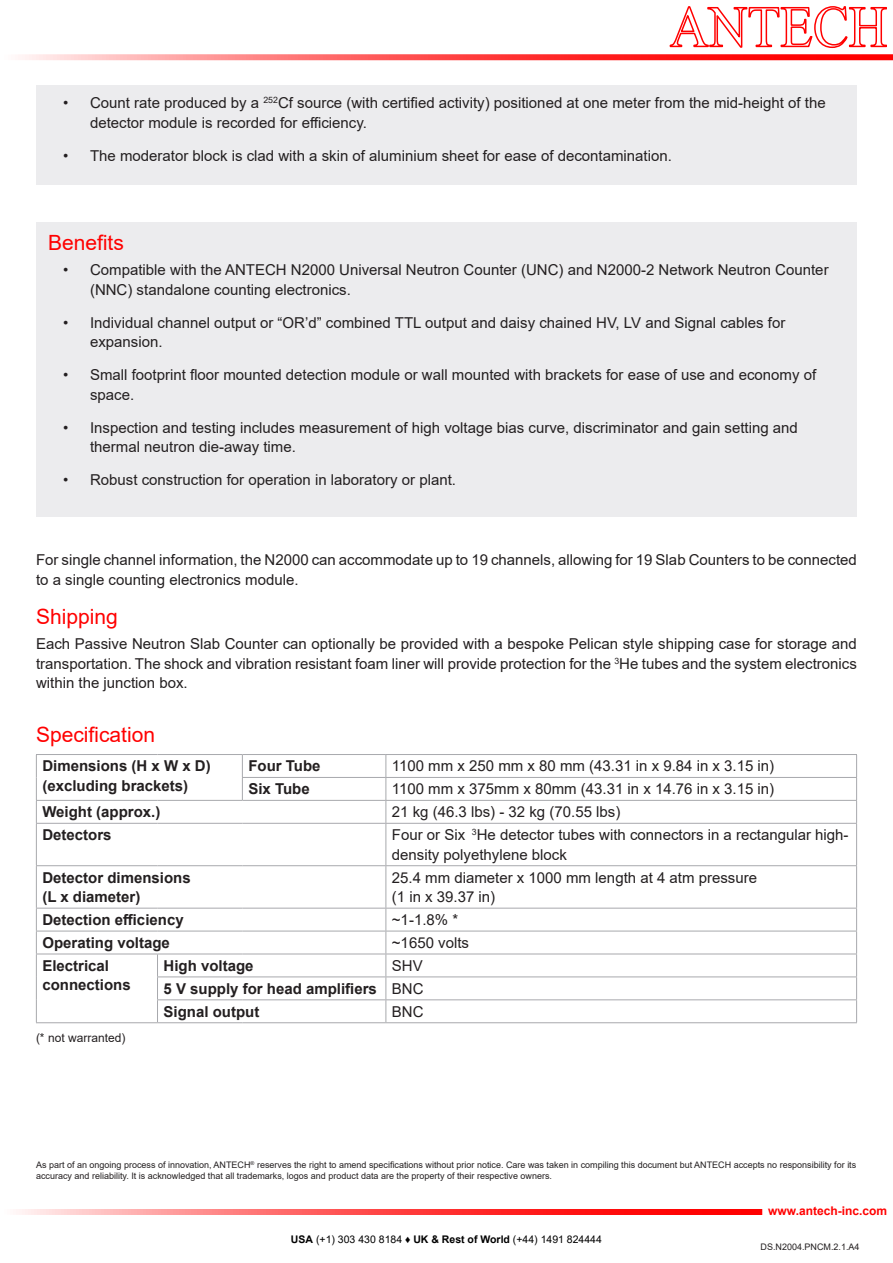
<style>
.page{position:relative;width:893px;height:1263px;background:#fff}
.page>*{position:absolute;margin:0;border:0;box-sizing:border-box;transform-origin:0 0}
.t1{font:21px "Arial";color:#f00}
.t2{font:15px/19.5px "Arial";color:#231f20}
.t3{font:700 15px/19.5px "Arial";color:#231f20}
.t4{font:700 12px "Arial";color:#f00}
.t5{font:12px "Arial";color:#231f20}
.t6{font:10.5px "Arial";color:#000}
.t7{font:9px/10.8px "Arial";color:#231f20}
.s1{font-weight:700}
</style>
<div class="page">
<svg style="left:19px;top:1209px;width:743px;height:6px;background:#ff5454"></svg>
<svg style="left:22px;top:54px;width:871px;height:6px;background:#ff5a5a"></svg>
<svg style="left:669px;top:6px;width:218px;height:42px"></svg>
<div style="left:36px;top:222px;width:821px;height:295px;background:#ececee"></div>
<hr style="left:36px;top:754px;width:122px;height:1px;background:#a8a9ad">
<hr style="left:158px;top:754px;width:84px;height:1px;background:#a8a9ad">
<hr style="left:242px;top:754px;width:144px;height:1px;background:#a8a9ad">
<hr style="left:386px;top:754px;width:471px;height:1px;background:#a8a9ad">
<hr style="left:242px;top:777px;width:144px;height:1px;background:#a8a9ad">
<svg style="left:242px;top:755px;width:1px;height:45px"></svg>
<hr style="left:386px;top:777px;width:471px;height:1px;background:#a8a9ad">
<hr style="left:36px;top:800px;width:122px;height:1px;background:#a8a9ad">
<svg style="left:36px;top:755px;width:1px;height:68px"></svg>
<hr style="left:158px;top:800px;width:84px;height:1px;background:#a8a9ad">
<hr style="left:242px;top:800px;width:144px;height:1px;background:#a8a9ad">
<hr style="left:386px;top:800px;width:471px;height:1px;background:#a8a9ad">
<svg style="left:385px;top:755px;width:1px;height:68px"></svg>
<svg style="left:856px;top:755px;width:1px;height:68px"></svg>
<hr style="left:36px;top:823px;width:122px;height:1px;background:#a8a9ad">
<hr style="left:36px;top:824px;width:1px;height:41px;background:#a8a9ad">
<hr style="left:158px;top:823px;width:84px;height:1px;background:#a8a9ad">
<hr style="left:242px;top:823px;width:144px;height:1px;background:#a8a9ad">
<hr style="left:386px;top:823px;width:471px;height:1px;background:#a8a9ad">
<hr style="left:385px;top:824px;width:1px;height:41px;background:#a8a9ad">
<hr style="left:856px;top:824px;width:1px;height:41px;background:#a8a9ad">
<hr style="left:36px;top:865px;width:122px;height:1px;background:#a8a9ad">
<hr style="left:36px;top:866px;width:1px;height:42px;background:#a8a9ad">
<hr style="left:158px;top:865px;width:84px;height:1px;background:#a8a9ad">
<hr style="left:242px;top:865px;width:144px;height:1px;background:#a8a9ad">
<hr style="left:386px;top:865px;width:471px;height:1px;background:#a8a9ad">
<hr style="left:385px;top:866px;width:1px;height:42px;background:#a8a9ad">
<hr style="left:856px;top:866px;width:1px;height:42px;background:#a8a9ad">
<hr style="left:36px;top:908px;width:122px;height:1px;background:#a8a9ad">
<hr style="left:158px;top:908px;width:84px;height:1px;background:#a8a9ad">
<hr style="left:242px;top:908px;width:144px;height:1px;background:#a8a9ad">
<hr style="left:386px;top:908px;width:471px;height:1px;background:#a8a9ad">
<hr style="left:36px;top:931px;width:122px;height:1px;background:#a8a9ad">
<hr style="left:158px;top:931px;width:84px;height:1px;background:#a8a9ad">
<hr style="left:242px;top:931px;width:144px;height:1px;background:#a8a9ad">
<hr style="left:386px;top:931px;width:471px;height:1px;background:#a8a9ad">
<hr style="left:36px;top:954px;width:122px;height:1px;background:#a8a9ad">
<hr style="left:158px;top:954px;width:84px;height:1px;background:#a8a9ad">
<hr style="left:242px;top:954px;width:144px;height:1px;background:#a8a9ad">
<hr style="left:157px;top:976px;width:85px;height:1px;background:#a8a9ad">
<hr style="left:242px;top:976px;width:144px;height:1px;background:#a8a9ad">
<svg style="left:36px;top:908px;width:1px;height:114px"></svg>
<hr style="left:157px;top:999px;width:85px;height:1px;background:#a8a9ad">
<hr style="left:242px;top:999px;width:144px;height:1px;background:#a8a9ad">
<hr style="left:36px;top:1022px;width:122px;height:1px;background:#a8a9ad">
<hr style="left:158px;top:1022px;width:84px;height:1px;background:#a8a9ad">
<hr style="left:242px;top:1022px;width:144px;height:1px;background:#a8a9ad">
<hr style="left:386px;top:954px;width:471px;height:1px;background:#a8a9ad">
<hr style="left:386px;top:976px;width:471px;height:1px;background:#a8a9ad">
<svg style="left:157px;top:954px;width:1px;height:68px"></svg>
<hr style="left:386px;top:999px;width:471px;height:1px;background:#a8a9ad">
<svg style="left:385px;top:908px;width:1px;height:114px"></svg>
<svg style="left:856px;top:908px;width:1px;height:114px"></svg>
<hr style="left:386px;top:1022px;width:471px;height:1px;background:#a8a9ad">
<div style="left:36px;top:86px;width:821px;height:99px;background:#ececee"></div>
<p class="t2" style="left:90px;top:93px;width:737px;text-indent:-27px">• Count rate produced by a <sup>252</sup>Cf source (with certified activity) positioned at one meter from the mid-height of the detector module is recorded for efficiency.</p>
<p class="t2" style="left:63px;top:146px;width:610px">• The moderator block is clad with a skin of aluminium sheet for ease of decontamination.</p>
<p class="t1" style="left:48px;top:228px;width:77px">Benefits</p>
<p class="t2" style="left:90px;top:260px;width:740px;text-indent:-27px">• Compatible with the ANTECH N2000 Universal Neutron Counter (UNC) and N2000-2 Network Neutron Counter (NNC) standalone counting electronics.</p>
<p class="t2" style="left:90px;top:313px;width:697px;text-indent:-27px">• Individual channel output or “OR’d” combined TTL output and daisy chained HV, LV and Signal cables for expansion.</p>
<p class="t2" style="left:90px;top:365px;width:728px;text-indent:-27px">• Small footprint floor mounted detection module or wall mounted with brackets for ease of use and economy of space.</p>
<p class="t2" style="left:90px;top:418px;width:709px;text-indent:-27px">• Inspection and testing includes measurement of high voltage bias curve, discriminator and gain setting and thermal neutron die-away time.</p>
<p class="t2" style="left:63px;top:470px;width:394px">• Robust construction for operation in laboratory or plant.</p>
<p class="t2" style="left:36px;top:550px;width:822px">For single channel information, the N2000 can accommodate up to 19 channels, allowing for 19 Slab Counters to be connected to a single counting electronics module.</p>
<p class="t1" style="left:36px;top:602px;width:83px">Shipping</p>
<p class="t2" style="left:36px;top:634px;width:822px;text-align:justify">Each Passive Neutron Slab Counter can optionally be provided with a bespoke Pelican style shipping case for storage and transportation. The shock and vibration resistant foam liner will provide protection for the <sup>3</sup>He tubes and the system electronics within the junction box.</p>
<p class="t1" style="left:36px;top:720px;width:121px">Specification</p>
<p class="t3" style="left:42px;top:757px;width:170px">Dimensions (H x W x D)</p>
<p class="t3" style="left:42px;top:776px;width:147px">(excluding brackets)</p>
<p class="t3" style="left:248px;top:757px;width:74px">Four Tube</p>
<p class="t2" style="left:392px;top:756px;width:384px">1100 mm x 250 mm x 80 mm (43.31 in x 9.84 in x 3.15 in)</p>
<p class="t3" style="left:248px;top:779px;width:63px">Six Tube</p>
<p class="t2" style="left:392px;top:779px;width:384px">1100 mm x 375mm x 80mm (43.31 in x 14.76 in x 3.15 in)</p>
<p class="t3" style="left:42px;top:802px;width:120px">Weight (approx.)</p>
<p class="t2" style="left:392px;top:802px;width:230px">21 kg (46.3 lbs) - 32 kg (70.55 lbs)</p>
<p class="t3" style="left:42px;top:825px;width:71px">Detectors</p>
<p class="t2" style="left:392px;top:825px;width:458px">Four or Six <sup>3</sup>He detector tubes with connectors in a rectangular high&shy;density polyethylene block</p>
<p class="t3" style="left:42px;top:868px;width:150px">Detector dimensions</p>
<p class="t3" style="left:42px;top:887px;width:100px">(L x diameter)</p>
<p class="t2" style="left:392px;top:867px;width:367px">25.4 mm diameter x 1000 mm length at 4 atm pressure</p>
<p class="t2" style="left:392px;top:887px;width:105px">(1 in x 39.37 in)</p>
<p class="t3" style="left:42px;top:910px;width:143px">Detection efficiency</p>
<p class="t2" style="left:392px;top:910px;width:68px">~1-1.8% *</p>
<p class="t3" style="left:42px;top:933px;width:129px">Operating voltage</p>
<p class="t2" style="left:392px;top:933px;width:79px">~1650 volts</p>
<p class="t3" style="left:42px;top:956px;width:90px">Electrical connections</p>
<p class="t3" style="left:164px;top:956px;width:92px">High voltage</p>
<p class="t2" style="left:392px;top:956px;width:32px">SHV</p>
<p class="t3" style="left:164px;top:979px;width:215px">5 V supply for head amplifiers</p>
<p class="t2" style="left:392px;top:979px;width:33px">BNC</p>
<p class="t3" style="left:164px;top:1002px;width:97px">Signal output</p>
<p class="t2" style="left:392px;top:1002px;width:33px">BNC</p>
<p class="t5" style="left:36px;top:1030px;width:91px">(* not warranted)</p>
<p class="t7" style="left:36px;top:1160px;width:822px">As part of an ongoing process of innovation, ANTECH<sup>®</sup> reserves the right to amend specifications without prior notice. Care was taken in compiling this document but ANTECH accepts no responsibility for its accuracy and reliability. It is acknowledged that all trademarks, logos and product data are the property of their respective owners.</p>
<p class="t6" style="left:291px;top:1232px;width:312px"><span class="s1">USA</span> (+1) 303 430 8184 ♦ <span class="s1">UK &amp; Rest of World</span> (+44) 1491 824444</p>
<p class="t4" style="left:768px;top:1202px;width:120px">www.antech-inc.com</p>
<p class="t7" style="left:760px;top:1241px;width:101px">DS.N2004.PNCM.2.1.A4</p>
</div>
